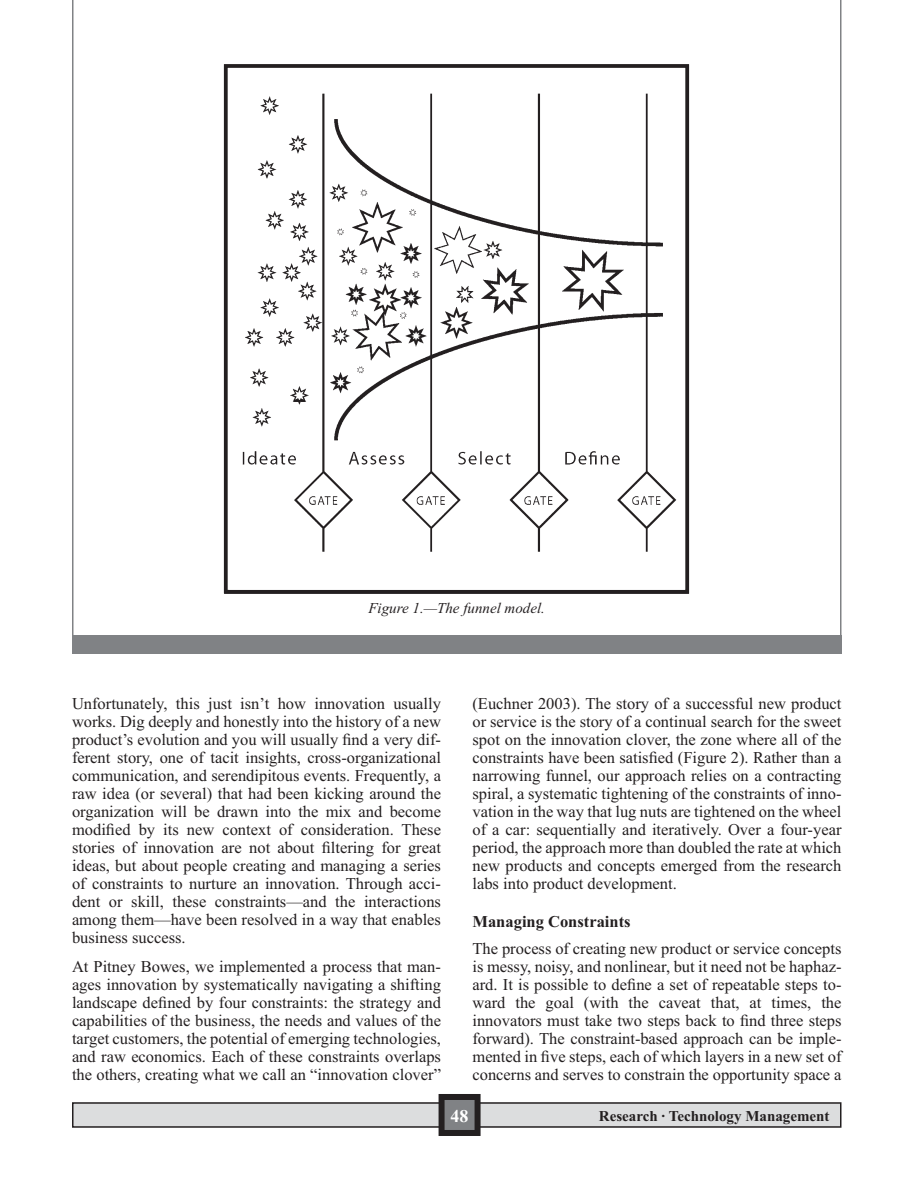
<style>
.page{position:relative;width:918px;height:1188px;background:#fff}
.page>*{position:absolute;margin:0;border:0;box-sizing:border-box;transform-origin:0 0}
.t1{font:700 18px "Times New Roman";color:#fff}
.t2{font:16.5px/18px "Times New Roman";color:#231f20;text-align:justify}
.t3{font:700 16.5px "Times New Roman";color:#231f20}
.t4{font:700 15px "Times New Roman";color:#231f20}
.t5{font:italic 15px "Times New Roman";color:#231f20}
</style>
<div class="page">
<div style="left:73px;top:1103px;width:768px;height:24px;background:#dcddde"></div>
<div style="left:72px;top:1102px;width:770px;height:26px;border:2px solid #231f20"></div>
<div style="left:442px;top:1097px;width:36px;height:36px;background:#808285"></div>
<div style="left:439px;top:1094px;width:42px;height:42px;border:6px solid #231f20"></div>
<hr style="left:72px;top:0;width:2px;height:653px;background:#808285">
<hr style="left:840px;top:0;width:2px;height:639px;background:#808285">
<div style="left:72px;top:636px;width:770px;height:18px;background:#808285"></div>
<img style="left:224px;top:64px;width:466px;height:530px">
<p class="t5" style="left:368px;top:600px;width:178px">Figure 1.—The funnel model.</p>
<p class="t2" style="left:72px;top:695px;width:371px">Unfortunately, this just isn’t how innovation usually works. Dig deeply and honestly into the history of a new product’s evolution and you will usually find a very dif&shy;ferent story, one of tacit insights, cross-organizational communication, and serendipitous events. Frequently, a raw idea (or several) that had been kicking around the organization will be drawn into the mix and become modified by its new context of consideration. These stories of innovation are not about filtering for great ideas, but about people creating and managing a series of constraints to nurture an innovation. Through acci&shy;dent or skill, these constraints—and the interactions among them—have been resolved in a way that enables business success.</p>
<p class="t2" style="left:72px;top:957px;width:371px">At Pitney Bowes, we implemented a process that man&shy;ages innovation by systematically navigating a shifting landscape defined by four constraints: the strategy and capabilities of the business, the needs and values of the target customers, the potential of emerging technologies, and raw economics. Each of these constraints overlaps the others, creating what we call an “innovation clover”</p>
<p class="t2" style="left:472px;top:695px;width:371px">(Euchner 2003). The story of a successful new product or service is the story of a continual search for the sweet spot on the innovation clover, the zone where all of the constraints have been satisfied (Figure 2). Rather than a narrowing funnel, our approach relies on a contracting spiral, a systematic tightening of the constraints of inno&shy;vation in the way that lug nuts are tightened on the wheel of a car: sequentially and iteratively. Over a four-year period, the approach more than doubled the rate at which new products and concepts emerged from the research labs into product development.</p>
<p class="t3" style="left:472px;top:912px;width:160px">Managing Constraints</p>
<p class="t2" style="left:472px;top:939px;width:371px">The process of creating new product or service concepts is messy, noisy, and nonlinear, but it need not be haphaz&shy;ard. It is possible to define a set of repeatable steps to&shy;ward the goal (with the caveat that, at times, the innovators must take two steps back to find three steps forward). The constraint-based approach can be imple&shy;mented in five steps, each of which layers in a new set of concerns and serves to constrain the opportunity space a</p>
<p class="t1" style="left:451px;top:1106px;width:19px">48</p>
<p class="t4" style="left:599px;top:1108px;width:232px">Research . Technology Management</p>
</div>
